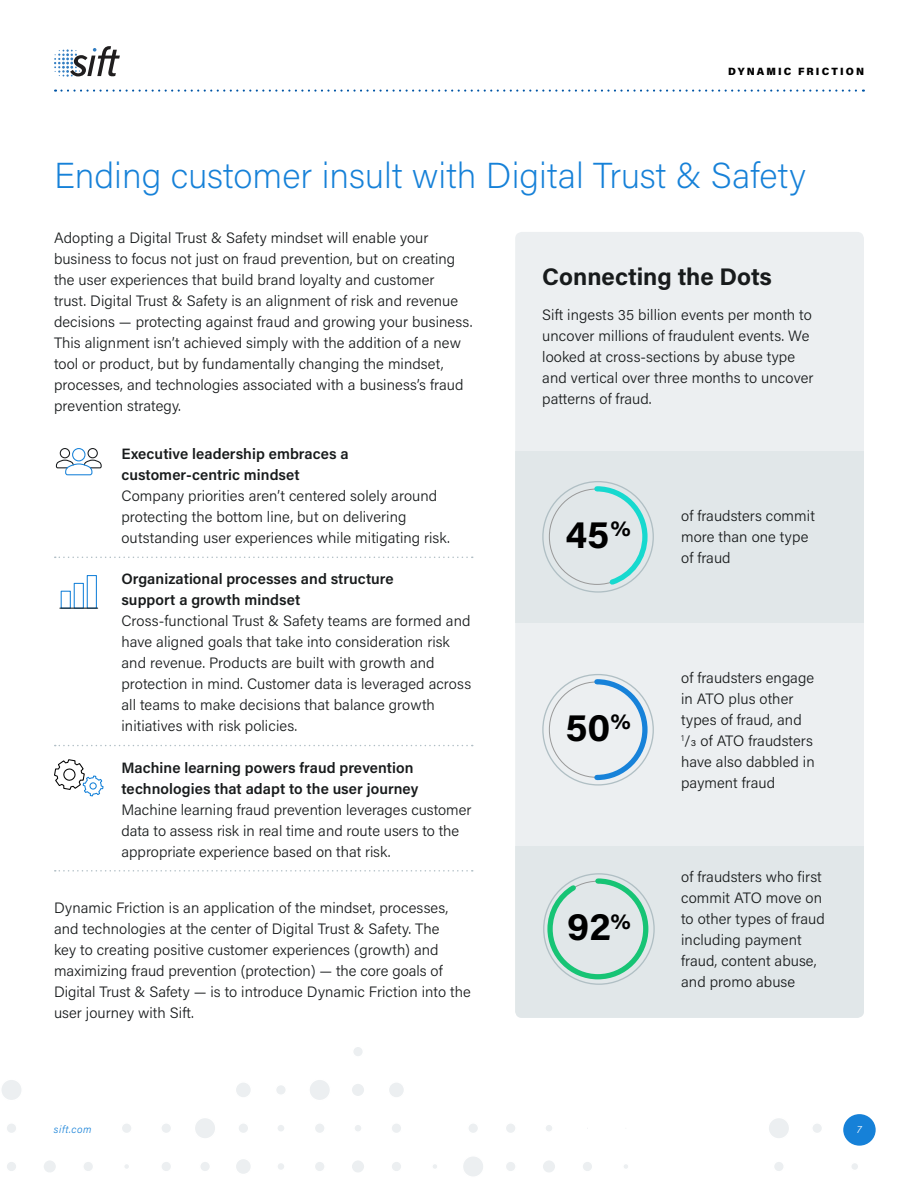
<style>
.page{position:relative;width:918px;height:1188px;background:#fff}
.page>*{position:absolute;margin:0;border:0;box-sizing:border-box;transform-origin:0 0}
.t1{font:700 38.85px "Acumin Pro";color:#000}
.t2{font:200 36px "Acumin Pro";color:#1681d8}
.t3{font:700 24px "Acumin Pro";color:#181b1c}
.t4{font:300 15px/21px "Acumin Pro";letter-spacing:.005em;color:#181b1c}
.t5{font:600 15px/21px "Acumin Pro";letter-spacing:.005em;color:#181b1c}
.t6{font:900 10.5px "Acumin Pro";letter-spacing:.2em;color:#000}
.t7{font:italic 300 10.5px "Acumin Pro";letter-spacing:.05em;color:#1681d8}
.t8{font:italic 300 10.5px "Acumin Pro";color:#fff}
</style>
<div class="page">
<div style="left:515px;top:232px;width:349px;height:786px;background:#eceff1;border-radius:7px"></div>
<div style="left:515px;top:846px;width:349px;height:172px;background:#e1e7e9"></div>
<div style="left:515px;top:451px;width:349px;height:172px;background:#e1e7e9"></div>
<svg style="left:55px;top:557px;width:418px;height:1px"></svg>
<svg style="left:55px;top:745px;width:418px;height:1px"></svg>
<svg style="left:55px;top:870px;width:418px;height:2px"></svg>
<div style="left:811px;top:1122px;width:12px;height:12px;background:#eceff1;border:2px solid #fff;border-radius:50%"></div>
<div style="left:544px;top:1123px;width:10px;height:10px;background:#eceff1;border:2px solid #fff;border-radius:50%"></div>
<div style="left:767px;top:1117px;width:23px;height:23px;background:#eceff1;border:2px solid #fff;border-radius:50%"></div>
<div style="left:505px;top:1122px;width:12px;height:12px;background:#eceff1;border:2px solid #fff;border-radius:50%"></div>
<div style="left:619px;top:1122px;width:14px;height:13px;background:#fff;border:6px solid #fff;border-radius:50%"></div>
<div style="left:581px;top:1122px;width:13px;height:13px;background:#fff;border:6px solid #fff;border-radius:50%"></div>
<div style="left:850px;top:1162px;width:10px;height:9px;background:#eceff1;border:2px solid #fff;border-radius:50%"></div>
<div style="left:537px;top:1154px;width:24px;height:25px;background:#eceff1;border:6px solid #fff;border-radius:50%"></div>
<div style="left:773px;top:1160px;width:12px;height:13px;background:#eceff1;border:2px solid #fff;border-radius:50%"></div>
<div style="left:505px;top:1160px;width:12px;height:13px;background:#eceff1;border:2px solid #fff;border-radius:50%"></div>
<svg style="left:622px;top:1163px;width:8px;height:7px"></svg>
<div style="left:581px;top:1160px;width:13px;height:13px;background:#eceff1;border:2px solid #fff;border-radius:50%"></div>
<div style="left:352px;top:1046px;width:12px;height:12px;background:#eceff1;border:2px solid #fff;border-radius:50%"></div>
<div style="left:346px;top:1078px;width:24px;height:24px;background:#eceff1;border:6px solid #fff;border-radius:50%"></div>
<div style="left:353px;top:1123px;width:10px;height:10px;background:#eceff1;border:2px solid #fff;border-radius:50%"></div>
<div style="left:308px;top:1078px;width:23px;height:23px;background:#eceff1;border:2px solid #fff;border-radius:50%"></div>
<div style="left:314px;top:1122px;width:12px;height:12px;background:#eceff1;border:2px solid #fff;border-radius:50%"></div>
<div style="left:467px;top:1122px;width:12px;height:12px;background:#eceff1;border:2px solid #fff;border-radius:50%"></div>
<div style="left:388px;top:1081px;width:17px;height:18px;background:#eceff1;border:2px solid #fff;border-radius:50%"></div>
<div style="left:390px;top:1122px;width:13px;height:12px;background:#eceff1;border:2px solid #fff;border-radius:50%"></div>
<div style="left:346px;top:1154px;width:24px;height:25px;background:#eceff1;border:6px solid #fff;border-radius:50%"></div>
<div style="left:314px;top:1160px;width:12px;height:13px;background:#eceff1;border:2px solid #fff;border-radius:50%"></div>
<div style="left:462px;top:1155px;width:23px;height:23px;background:#eceff1;border:2px solid #fff;border-radius:50%"></div>
<svg style="left:431px;top:1163px;width:8px;height:7px"></svg>
<div style="left:390px;top:1160px;width:13px;height:13px;background:#eceff1;border:2px solid #fff;border-radius:50%"></div>
<div style="left:275px;top:1084px;width:12px;height:12px;background:#eceff1;border:2px solid #fff;border-radius:50%"></div>
<div style="left:272px;top:1119px;width:18px;height:19px;background:#eceff1;border:6px solid #fff;border-radius:50%"></div>
<div style="left:235px;top:1081px;width:17px;height:18px;background:#eceff1;border:2px solid #fff;border-radius:50%"></div>
<div style="left:237px;top:1122px;width:13px;height:12px;background:#eceff1;border:2px solid #fff;border-radius:50%"></div>
<div style="left:194px;top:1117px;width:23px;height:23px;background:#eceff1;border:2px solid #fff;border-radius:50%"></div>
<div style="left:160px;top:1122px;width:12px;height:12px;background:#eceff1;border:2px solid #fff;border-radius:50%"></div>
<div style="left:276px;top:1162px;width:10px;height:9px;background:#eceff1;border:2px solid #fff;border-radius:50%"></div>
<div style="left:235px;top:1158px;width:17px;height:17px;background:#eceff1;border:2px solid #fff;border-radius:50%"></div>
<div style="left:199px;top:1160px;width:12px;height:13px;background:#eceff1;border:2px solid #fff;border-radius:50%"></div>
<div style="left:160px;top:1160px;width:12px;height:13px;background:#eceff1;border:2px solid #fff;border-radius:50%"></div>
<div style="left:0;top:1078px;width:23px;height:23px;background:#eceff1;border:2px solid #fff;border-radius:50%"></div>
<div style="left:5px;top:1122px;width:13px;height:12px;background:#eceff1;border:2px solid #fff;border-radius:50%"></div>
<div style="left:121px;top:1122px;width:12px;height:12px;background:#eceff1;border:2px solid #fff;border-radius:50%"></div>
<div style="left:38px;top:1154px;width:24px;height:25px;background:#eceff1;border:6px solid #fff;border-radius:50%"></div>
<div style="left:5px;top:1160px;width:13px;height:13px;background:#eceff1;border:2px solid #fff;border-radius:50%"></div>
<div style="left:123px;top:1163px;width:7px;height:7px;background:#f7f8f9;border:2px solid #fff;border-radius:50%"></div>
<div style="left:82px;top:1160px;width:12px;height:13px;background:#eceff1;border:2px solid #fff;border-radius:50%"></div>
<svg style="left:55px;top:448px;width:47px;height:28px"></svg>
<svg style="left:60px;top:575px;width:37px;height:33px"></svg>
<hr style="left:60px;top:608px;width:38px;height:1px;background:#171c1c">
<svg style="left:54px;top:759px;width:50px;height:38px"></svg>
<svg style="left:592px;top:484px;width:58px;height:105px"></svg>
<svg style="left:592px;top:677px;width:58px;height:106px"></svg>
<svg style="left:545px;top:876px;width:106px;height:106px"></svg>
<div style="left:843px;top:1114px;width:33px;height:32px;background:#1681d8;border-radius:50%"></div>
<svg style="left:54px;top:46px;width:66px;height:31px"></svg>
<svg style="left:55px;top:90px;width:809px;height:2px"></svg>
<p class="t6" style="left:728px;top:63px;width:138px">DYNAMIC FRICTION</p>
<h2 class="t2" style="left:54px;top:151px;width:753px">Ending customer insult with Digital Trust &amp; Safety</h2>
<p class="t4" style="left:54px;top:227px;width:418px">Adopting a Digital Trust &amp; Safety mindset will enable your business to focus not just on fraud prevention, but on creating the user experiences that build brand loyalty and customer<br>trust. Digital Trust &amp; Safety is an alignment of risk and revenue decisions — protecting against fraud and growing your business.<br>This alignment isn’t achieved simply with the addition of a new tool or product, but by fundamentally changing the mindset, processes, and technologies associated with a business’s fraud prevention strategy.</p>
<h3 class="t3" style="left:542px;top:260px;width:231px">Connecting the Dots</h3>
<p class="t4" style="left:542px;top:304px;width:273px">Sift ingests 35 billion events per month to uncover millions of fraudulent events. We looked at cross-sections by abuse type and vertical over three months to uncover patterns of fraud.</p>
<p class="t5" style="left:122px;top:443px;width:229px">Executive leadership embraces a customer-centric mindset</p>
<p class="t4" style="left:122px;top:485px;width:328px">Company priorities aren’t centered solely around protecting the bottom line, but on delivering outstanding user experiences while mitigating risk.</p>
<p class="t5" style="left:122px;top:568px;width:274px">Organizational processes and structure support a growth mindset</p>
<p class="t4" style="left:122px;top:610px;width:351px">Cross-functional Trust &amp; Safety teams are formed and have aligned goals that take into consideration risk and revenue. Products are built with growth and protection in mind. Customer data is leveraged across all teams to make decisions that balance growth initiatives with risk policies.</p>
<p class="t5" style="left:122px;top:756px;width:298px">Machine learning powers fraud prevention technologies that adapt to the user journey</p>
<p class="t4" style="left:122px;top:798px;width:352px">Machine learning fraud prevention leverages customer data to assess risk in real time and route users to the appropriate experience based on that risk.</p>
<p class="t4" style="left:54px;top:897px;width:418px">Dynamic Friction is an application of the mindset, processes, and technologies at the center of Digital Trust &amp; Safety. The<br>key to creating positive customer experiences (growth) and maximizing fraud prevention (protection) — the core goals of Digital Trust &amp; Safety — is to introduce Dynamic Friction into the user journey with Sift.</p>
<h1 class="t1" style="left:565px;top:507px;width:67px">45<sup>%</sup></h1>
<p class="t4" style="left:681px;top:505px;width:135px">of fraudsters commit more than one type of fraud</p>
<h1 class="t1" style="left:565px;top:700px;width:67px">50<sup>%</sup></h1>
<h1 class="t1" style="left:567px;top:899px;width:65px">92<sup>%</sup></h1>
<p class="t4" style="left:681px;top:666px;width:135px">of fraudsters engage in ATO plus other types of fraud, and<br><sup>1</sup>/3 of ATO fraudsters have also dabbled in payment fraud</p>
<p class="t4" style="left:681px;top:865px;width:145px">of fraudsters who first commit ATO move on to other types of fraud including payment fraud, content abuse, and promo abuse</p>
<p class="t7" style="left:54px;top:1122px;width:39px">sift.com</p>
<p class="t8" style="left:857px;top:1123px;width:6px">7</p>
</div>
